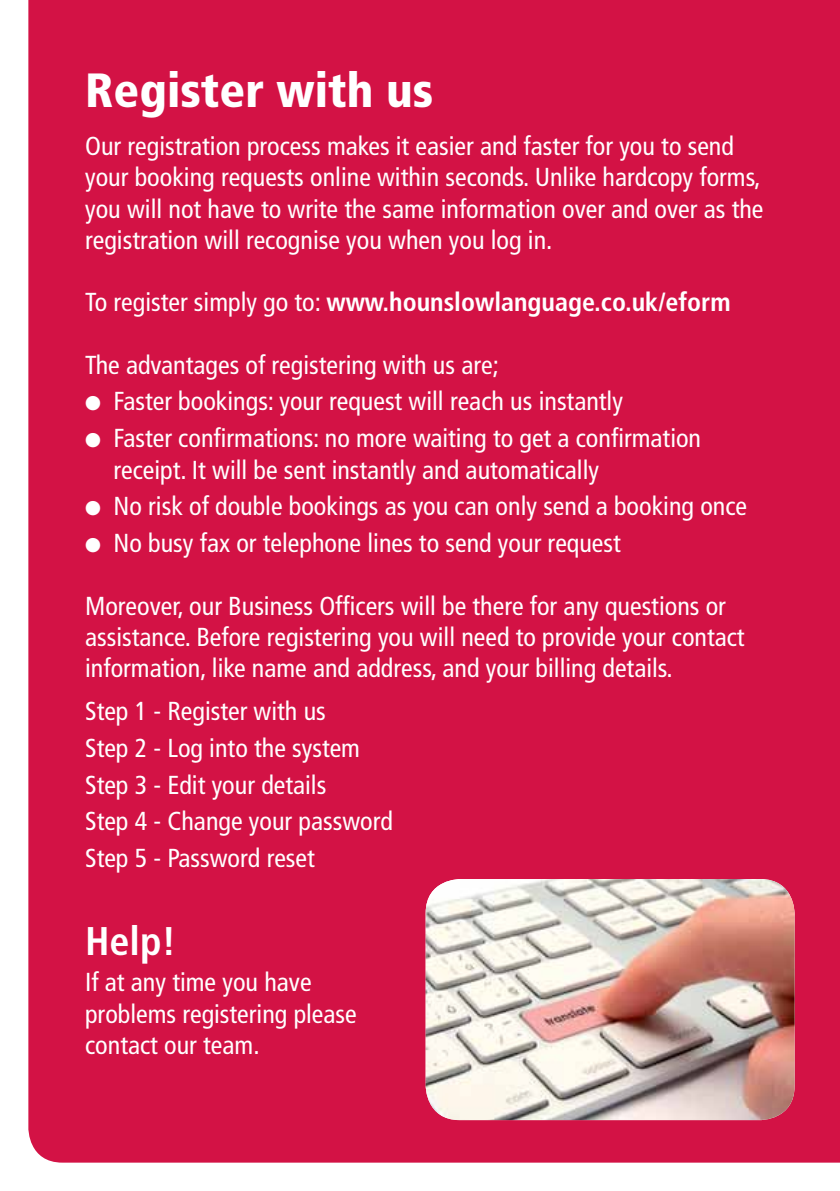
<style>
.page{position:relative;width:840px;height:1191px;background:#fff}
.page>*{position:absolute;margin:0;border:0;box-sizing:border-box;transform-origin:0 0}
.t1{font:900 condensed 48px "Frutiger";color:#fff}
.t2{font:700 condensed 40px "Frutiger";color:#fff}
.t3{font:condensed 26px/31.2px "Frutiger";color:#fff}
.t4{font:700 condensed 26px "Frutiger";color:#fff}
.s1{font-weight:400}
</style>
<div class="page">
<div style="left:28px;top:0;width:811px;height:1162px;background:#d31245"></div>
<img style="left:425px;top:879px;width:369px;height:241px">
<h1 class="t1" style="left:85px;top:61px;width:349px">Register with us</h1>
<p class="t3" style="left:85px;top:131px;width:679px">Our registration process makes it easier and faster for you to send your booking requests online within seconds. Unlike hardcopy forms, you will not have to write the same information over and over as the registration will recognise you when you log in.</p>
<p class="t4" style="left:85px;top:287px;width:646px"><span class="s1">To register simply go to:</span> www.hounslowlanguage.co.uk/eform</p>
<p class="t3" style="left:85px;top:349px;width:415px">The advantages of registering with us are;</p>
<p class="t3" style="left:85px;top:386px;width:539px">● Faster bookings: your request will reach us instantly</p>
<p class="t3" style="left:113px;top:423px;width:589px;text-indent:-28px">● Faster confirmations: no more waiting to get a confirmation receipt. It will be sent instantly and automatically</p>
<p class="t3" style="left:85px;top:491px;width:663px">● No risk of double bookings as you can only send a booking once</p>
<p class="t3" style="left:85px;top:528px;width:537px">● No busy fax or telephone lines to send your request</p>
<p class="t3" style="left:85px;top:590px;width:660px">Moreover, our Business Officers will be there for any questions or assistance. Before registering you will need to provide your contact information, like name and address, and your billing details.</p>
<p class="t3" style="left:85px;top:692px;width:309px;line-height:36.8px">Step 1 - Register with us<br>Step 2 - Log into the system<br>Step 3 - Edit your details<br>Step 4 - Change your password<br>Step 5 - Password reset</p>
<h2 class="t2" style="left:85px;top:917px;width:93px">Help!</h2>
<p class="t3" style="left:85px;top:967px;width:273px">If at any time you have problems registering please contact our team.</p>
</div>
